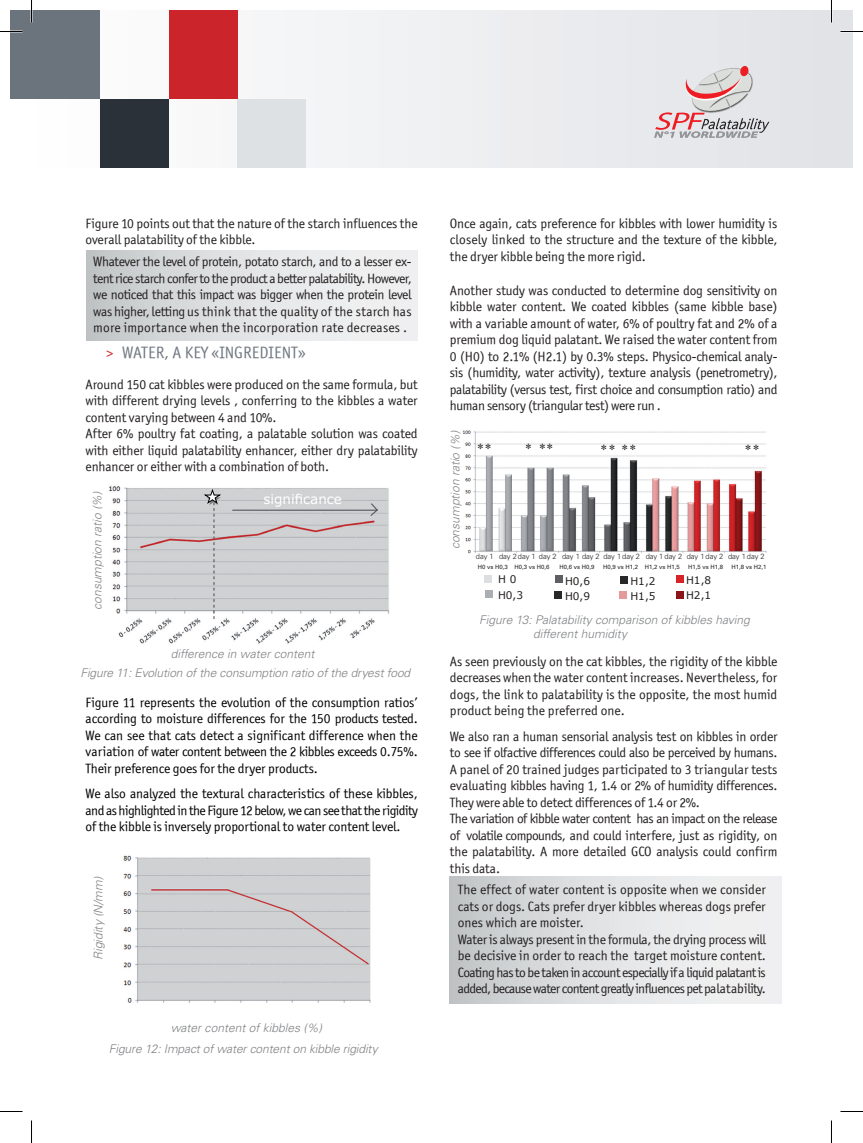
<style>
.page{position:relative;width:863px;height:1143px;background:#fff}
.page>*{position:absolute;margin:0;border:0;box-sizing:border-box;transform-origin:0 0}
.t1{font:16.5px "Officina Sans ITCTT Book";color:#717982}
.t2{font:13.5px/16.5px "Officina Sans ITCTT Book";letter-spacing:-.01em;color:#231f20}
.t3{font:13.5px/16.5px "Officina Sans ITCTT Book";letter-spacing:-.01em;color:#000;text-align:justify}
.t4{font:13.5px "Verdana";color:#fff}
.t5{font:13.5px "Times New Roman";color:#231f20}
.t6{font:italic 300 12px/19.2px "Univers LT";letter-spacing:-.01em;color:#808285;text-align:center}
.t7{font:10.5px/15px "Verdana";color:#231f20}
.t8{font:300 7.5px "Univers LT";color:#231f20}
.t9{font:6px "Univers LT";color:#231f20}
.s1{font-size:13.5px;color:#cc242b}
</style>
<div class="page">
<div style="left:10px;top:10px;width:842px;height:158px;background:linear-gradient(to right,#fff,#e0e2e6)"></div>
<svg style="left:654px;top:66px;width:115px;height:72px"></svg>
<div style="left:100px;top:99px;width:69px;height:69px;background:#2a3138"></div>
<div style="left:10px;top:10px;width:90px;height:89px;background:#6b747c"></div>
<div style="left:237px;top:99px;width:69px;height:69px;background:#dee1e4"></div>
<div style="left:169px;top:10px;width:68px;height:89px;background:#cc242b"></div>
<img style="left:108px;top:486px;width:281px;height:158px">
<hr style="left:232px;top:510px;width:146px;height:1px;background:#54575c">
<svg style="left:369px;top:502px;width:10px;height:15px"></svg>
<svg style="left:205px;top:490px;width:16px;height:129px"></svg>
<img style="left:123px;top:855px;width:248px;height:148px">
<img style="left:462px;top:430px;width:305px;height:124px">
<div style="left:484px;top:575px;width:8px;height:7px;background:#dddee0"></div>
<div style="left:555px;top:575px;width:7px;height:8px;background:#5d5f62"></div>
<div style="left:485px;top:591px;width:7px;height:7px;background:#abaeb2"></div>
<div style="left:554px;top:591px;width:8px;height:8px;background:#26282a"></div>
<div style="left:620px;top:576px;width:7px;height:8px;background:#26282a"></div>
<div style="left:676px;top:576px;width:8px;height:7px;background:#d82426"></div>
<div style="left:619px;top:592px;width:8px;height:7px;background:#e5999a"></div>
<div style="left:676px;top:592px;width:7px;height:7px;background:#8b1619"></div>
<div style="left:450px;top:877px;width:331px;height:127px;background:linear-gradient(to right,#c7cbcc,#f8f7f9)"></div>
<div style="left:86px;top:250px;width:331px;height:91px;background:linear-gradient(to right,#c7cbcc,#f8f8f9)"></div>
<hr style="left:830px;top:0;width:2px;height:22px;background:#fff">
<svg style="left:0;top:31px;width:22px;height:1px"></svg>
<svg style="left:840px;top:31px;width:22px;height:1px"></svg>
<svg style="left:0;top:1111px;width:22px;height:1px"></svg>
<svg style="left:840px;top:1111px;width:22px;height:1px"></svg>
<svg style="left:31px;top:0;width:1px;height:22px"></svg>
<svg style="left:31px;top:1120px;width:1px;height:23px"></svg>
<svg style="left:831px;top:0;width:1px;height:22px"></svg>
<svg style="left:831px;top:1120px;width:1px;height:23px"></svg>
<p class="t2" style="left:86px;top:215px;width:333px">Figure 10 points out that the nature of the starch influences the overall palatability of the kibble.</p>
<p class="t2" style="left:93px;top:253px;width:320px;text-align:justify">Whatever the level of protein, potato starch, and to a lesser ex&shy;tent rice starch confer to the product a better palatability. However, we noticed that this impact was bigger when the protein level was higher, letting us think that the quality of the starch has more importance when the incorporation rate decreases .</p>
<p class="t1" style="left:107px;top:343px;width:201px"><span class="s1">&gt;</span> WATER, A KEY «INGREDIENT»</p>
<p class="t2" style="left:86px;top:376px;width:333px">Around 150 cat kibbles were produced on the same formula, but with different drying levels , conferring to the kibbles a water content varying between 4 and 10%.<br>After 6% poultry fat coating, a palatable solution was coated with either liquid palatability enhancer, either dry palatability enhancer or either with a combination of both.</p>
<p class="t6" style="left:88px;top:610px;width:120px;rotate:-90deg">consumption ratio (%)</p>
<p class="t4" style="left:263px;top:490px;width:80px">significance</p>
<p class="t6" style="left:80px;top:644px;width:331px">difference in water content<br>Figure 11: Evolution of the consumption ratio of the dryest food</p>
<p class="t3" style="left:86px;top:694px;width:333px">Figure 11 represents the evolution of the consumption ratios’ according to moisture differences for the 150 products tested.<br>We can see that cats detect a significant difference when the variation of water content between the 2 kibbles exceeds 0.75%.<br>Their preference goes for the dryer products.</p>
<p class="t3" style="left:86px;top:785px;width:333px">We also analyzed the textural characteristics of these kibbles, and as highlighted in the Figure 12 below, we can see that the rigidity of the kibble is inversely proportional to water content level.</p>
<p class="t6" style="left:89px;top:960px;width:85px;rotate:-90deg">Rigidity (N/mm)</p>
<p class="t6" style="left:171px;top:1018px;width:153px">water content of kibbles (%)</p>
<p class="t6" style="left:109px;top:1040px;width:270px">Figure 12: Impact of water content on kibble rigidity</p>
<p class="t2" style="left:450px;top:215px;width:329px;text-align:justify">Once again, cats preference for kibbles with lower humidity is closely linked to the structure and the texture of the kibble, the dryer kibble being the more rigid.</p>
<p class="t2" style="left:450px;top:282px;width:329px;text-align:justify">Another study was conducted to determine dog sensitivity on kibble water content. We coated kibbles (same kibble base) with a variable amount of water, 6% of poultry fat and 2% of a premium dog liquid palatant. We raised the water content from 0 (H0) to 2.1% (H2.1) by 0.3% steps. Physico-chemical analy&shy;sis (humidity, water activity), texture analysis (penetrometry), palatability (versus test, first choice and consumption ratio) and human sensory (triangular test) were run .</p>
<p class="t6" style="left:445px;top:549px;width:120px;rotate:-90deg">consumption ratio (%)</p>
<p class="t5" style="left:477px;top:440px;width:16px">**</p>
<p class="t5" style="left:525px;top:440px;width:30px">* **</p>
<p class="t5" style="left:600px;top:440px;width:37px">** **</p>
<p class="t5" style="left:744px;top:440px;width:16px">**</p>
<p class="t8" style="left:476px;top:552px;width:290px">day 1 day 2day 1 day 2 day 1 day 2 day 1 day 2 day 1 day 2 day 1 day 2 day 1 day 2</p>
<p class="t9" style="left:477px;top:563px;width:73px">H0 vs H0,3 H0,3 vs H0,6</p>
<p class="t9" style="left:559px;top:563px;width:37px">H0,6 vs H0,9</p>
<p class="t9" style="left:603px;top:563px;width:78px">H0,9 vs H1,2 H1,2 vs H1,5</p>
<p class="t9" style="left:688px;top:563px;width:37px">H1,5 vs H1,8</p>
<p class="t9" style="left:731px;top:563px;width:37px">H1,8 vs H2,1</p>
<p class="t7" style="left:498px;top:570px;width:27px;line-height:16.5px">H 0<br>H0,3</p>
<p class="t7" style="left:565px;top:573px;width:27px">H0,6<br>H0,9</p>
<p class="t7" style="left:630px;top:573px;width:27px">H1,2<br>H1,5</p>
<p class="t7" style="left:686px;top:573px;width:27px">H1,8<br>H2,1</p>
<p class="t6" style="left:533px;top:612px;width:218px;line-height:14.4px;text-align:left;text-indent:-54px">Figure 13: Palatability comparison of kibbles having different humidity</p>
<p class="t2" style="left:450px;top:653px;width:329px;text-align:justify">As seen previously on the cat kibbles, the rigidity of the kibble decreases when the water content increases. Nevertheless, for dogs, the link to palatability is the opposite, the most humid product being the preferred one.</p>
<p class="t2" style="left:450px;top:728px;width:329px">We also ran a human sensorial analysis test on kibbles in order to see if olfactive differences could also be perceived by humans.<br>A panel of 20 trained judges participated to 3 triangular tests evaluating kibbles having 1, 1.4 or 2% of humidity differences.<br>They were able to detect differences of 1.4 or 2%.<br>The variation of kibble water content has an impact on the release of volatile compounds, and could interfere, just as rigidity, on the palatability. A more detailed GCO analysis could confirm this data.</p>
<p class="t2" style="left:458px;top:881px;width:309px">The effect of water content is opposite when we consider cats or dogs. Cats prefer dryer kibbles whereas dogs prefer ones which are moister.<br>Water is always present in the formula, the drying process will be decisive in order to reach the target moisture content.<br>Coating has to be taken in account especially if a liquid palatant is added, because water content greatly influences pet palatability.</p>
</div>
